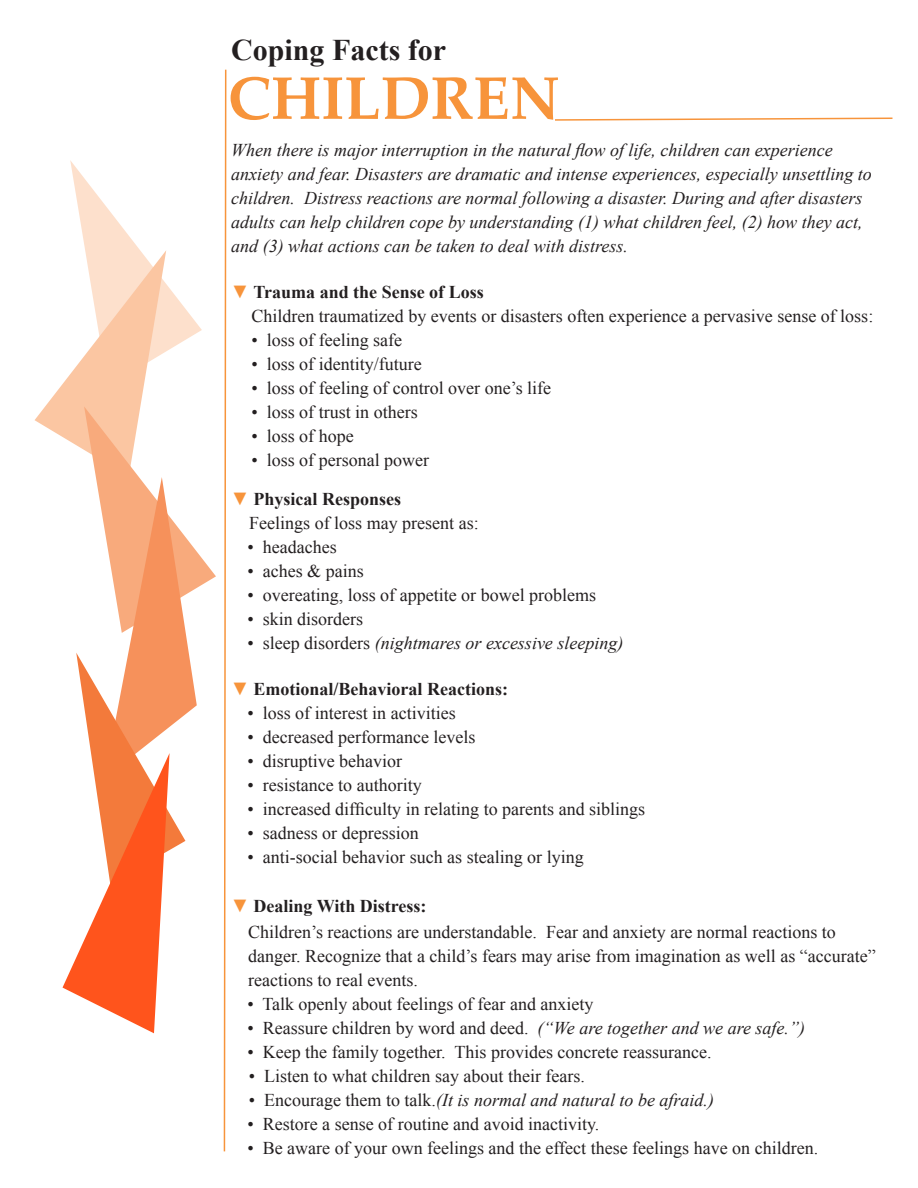
<style>
.page{position:relative;width:918px;height:1188px;background:#fff}
.page>*{position:absolute;margin:0;border:0;box-sizing:border-box;transform-origin:0 0}
.t1{font:700 60px "Palatino Linotype";color:#f7943b}
.t2{font:700 30px "Times New Roman";color:#231f20}
.Body_Text{font:18px/24px "Times New Roman";color:#231f20}
.t3{font:italic 18px/24px "Times New Roman";color:#231f20}
.Body_Text-2{font:700 18px "Times New Roman";color:#231f20}
.s1{font-weight:400;color:#f7943b}
.s2{font-style:normal}
.s3{font-style:italic}
</style>
<div class="page">
<svg style="left:223px;top:69px;width:4px;height:1083px"></svg>
<svg style="left:35px;top:160px;width:181px;height:873px"></svg>
<svg style="left:555px;top:117px;width:338px;height:4px"></svg>
<p class="t2" style="left:231px;top:30px;width:216px">Coping Facts for</p>
<p class="t1" style="left:228px;top:56px;width:334px">CHILDREN</p>
<p class="t3" style="left:231px;top:138px;width:642px">When there is major interruption in the natural flow of life, children can experience anxiety and fear. Disasters are dramatic and intense experiences, especially unsettling to children. Distress reactions are normal following a disaster. During and after disasters adults can help children cope by understanding (1) what children feel, (2) how they act, and (3) what actions can be taken to deal with distress.</p>
<p class="Body_Text-2" style="left:231px;top:279px;width:254px"><span class="s1">▼</span> Trauma and the Sense of Loss</p>
<p class="Body_Text" style="left:251px;top:303px;width:623px">Children traumatized by events or disasters often experience a pervasive sense of loss:</p>
<p class="Body_Text" style="left:251px;top:327px;width:152px">• loss of feeling safe</p>
<p class="Body_Text" style="left:251px;top:351px;width:172px">• loss of identity/future</p>
<p class="Body_Text" style="left:251px;top:375px;width:301px">• loss of feeling of control over one’s life</p>
<p class="Body_Text" style="left:251px;top:399px;width:168px">• loss of trust in others</p>
<p class="Body_Text" style="left:251px;top:423px;width:104px">• loss of hope</p>
<p class="Body_Text" style="left:251px;top:447px;width:179px">• loss of personal power</p>
<p class="Body_Text-2" style="left:231px;top:487px;width:171px"><span class="s1">▼</span> Physical Responses</p>
<p class="Body_Text" style="left:249px;top:511px;width:231px">Feelings of loss may present as:</p>
<p class="Body_Text" style="left:247px;top:535px;width:91px">• headaches</p>
<p class="Body_Text" style="left:247px;top:559px;width:118px">• aches &amp; pains</p>
<p class="Body_Text" style="left:247px;top:583px;width:350px">• overeating, loss of appetite or bowel problems</p>
<p class="Body_Text" style="left:247px;top:607px;width:117px">• skin disorders</p>
<p class="t3" style="left:247px;top:631px;width:378px"><span class="s2">• sleep disorders</span> (nightmares or excessive sleeping)</p>
<p class="Body_Text-2" style="left:231px;top:676px;width:278px"><span class="s1">▼</span> Emotional/Behavioral Reactions:</p>
<p class="Body_Text" style="left:247px;top:701px;width:210px">• loss of interest in activities</p>
<p class="Body_Text" style="left:247px;top:725px;width:230px">• decreased performance levels</p>
<p class="Body_Text" style="left:247px;top:749px;width:156px">• disruptive behavior</p>
<p class="Body_Text" style="left:247px;top:773px;width:176px">• resistance to authority</p>
<p class="Body_Text" style="left:247px;top:797px;width:399px">• increased difficulty in relating to parents and siblings</p>
<p class="Body_Text" style="left:247px;top:821px;width:173px">• sadness or depression</p>
<p class="Body_Text" style="left:247px;top:845px;width:338px">• anti-social behavior such as stealing or lying</p>
<p class="Body_Text-2" style="left:231px;top:893px;width:197px"><span class="s1">▼</span> Dealing With Distress:</p>
<p class="Body_Text" style="left:248px;top:920px;width:629px">Children’s reactions are understandable. Fear and anxiety are normal reactions to danger. Recognize that a child’s fears may arise from imagination as well as “accurate” reactions to real events.</p>
<p class="Body_Text" style="left:247px;top:992px;width:348px">• Talk openly about feelings of fear and anxiety</p>
<p class="Body_Text" style="left:247px;top:1016px;width:559px">• Reassure children by word and deed. <span class="s3">(“We are together and we are safe.”)</span></p>
<p class="Body_Text" style="left:247px;top:1040px;width:466px">• Keep the family together. This provides concrete reassurance.</p>
<p class="Body_Text" style="left:249px;top:1064px;width:338px">• Listen to what children say about their fears.</p>
<p class="t3" style="left:249px;top:1088px;width:467px"><span class="s2">• Encourage them to talk.</span>(It is normal and natural to be afraid.)</p>
<p class="Body_Text" style="left:247px;top:1112px;width:354px">• Restore a sense of routine and avoid inactivity.</p>
<p class="Body_Text" style="left:247px;top:1136px;width:572px">• Be aware of your own feelings and the effect these feelings have on children.</p>
</div>
